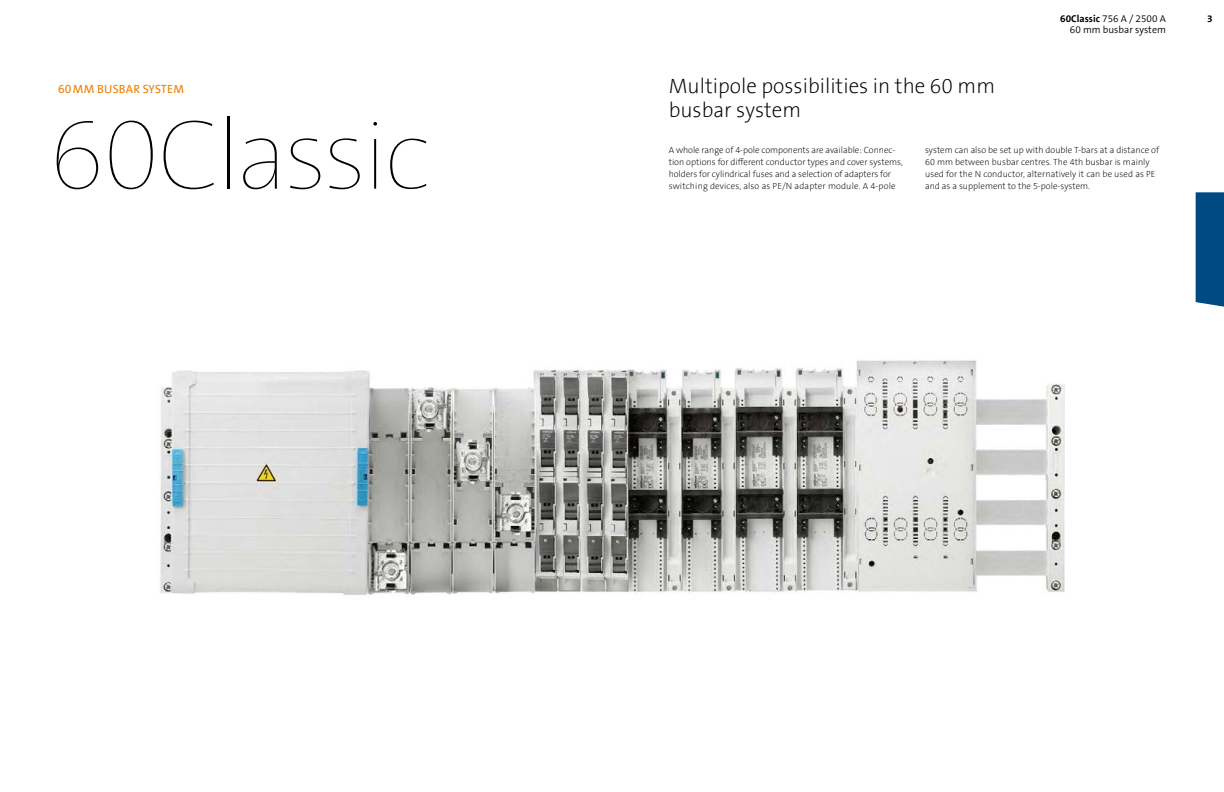
<style>
.page{position:relative;width:1224px;height:792px;background:#fff}
.page>*{position:absolute;margin:0;border:0;box-sizing:border-box;transform-origin:0 0}
.t1{font:100px "The Sans Hair H20";letter-spacing:-.03em;color:#000}
.t2{font:200 21px/24px "The Sans B Plus W2";color:#000}
.t3{font:12px "The Sans B Plus W5 Plain";color:#ef7d00}
.t4{font:300 10px "The Sans B Plus W4";color:#000}
.t5{font:10px "The Sans Basic E5 CH Bold";color:#000}
.t6{font:200 9px/12px "The Sans B Plus W2";color:#000}
.s1{font-family:"The Sans B Plus W7";font-weight:700}
</style>
<div class="page">
<div style="left:1196px;top:192px;width:28px;height:115px;background:#004a82"></div>
<img style="left:160px;top:360px;width:905px;height:236px">
<h3 class="t3" style="left:58px;top:81px;width:127px">60 MM BUSBAR SYSTEM</h3>
<h1 class="t1" style="left:48px;top:91px;width:384px">60Classic</h1>
<p class="t4" style="left:1060px;top:12px;width:107px"><span class="s1">60Classic</span> 756 A / 2500 A</p>
<p class="t5" style="left:1207px;top:12px;width:7px">3</p>
<p class="t4" style="left:1070px;top:23px;width:97px">60 mm busbar system</p>
<h2 class="t2" style="left:669px;top:74px;width:328px">Multipole possibilities in the 60 mm busbar system</h2>
<p class="t6" style="left:669px;top:144px;width:236px">A whole range of 4-pole components are available: Connec&shy;tion options for different conductor types and cover systems, holders for cylindrical fuses and a selection of adapters for switching devices, also as PE/N adapter module. A 4-pole</p>
<p class="t6" style="left:925px;top:144px;width:236px">system can also be set up with double T-bars at a distance of 60 mm between busbar centres. The 4th busbar is mainly used for the N conductor, alternatively it can be used as PE and as a supplement to the 5-pole-system.</p>
</div>
